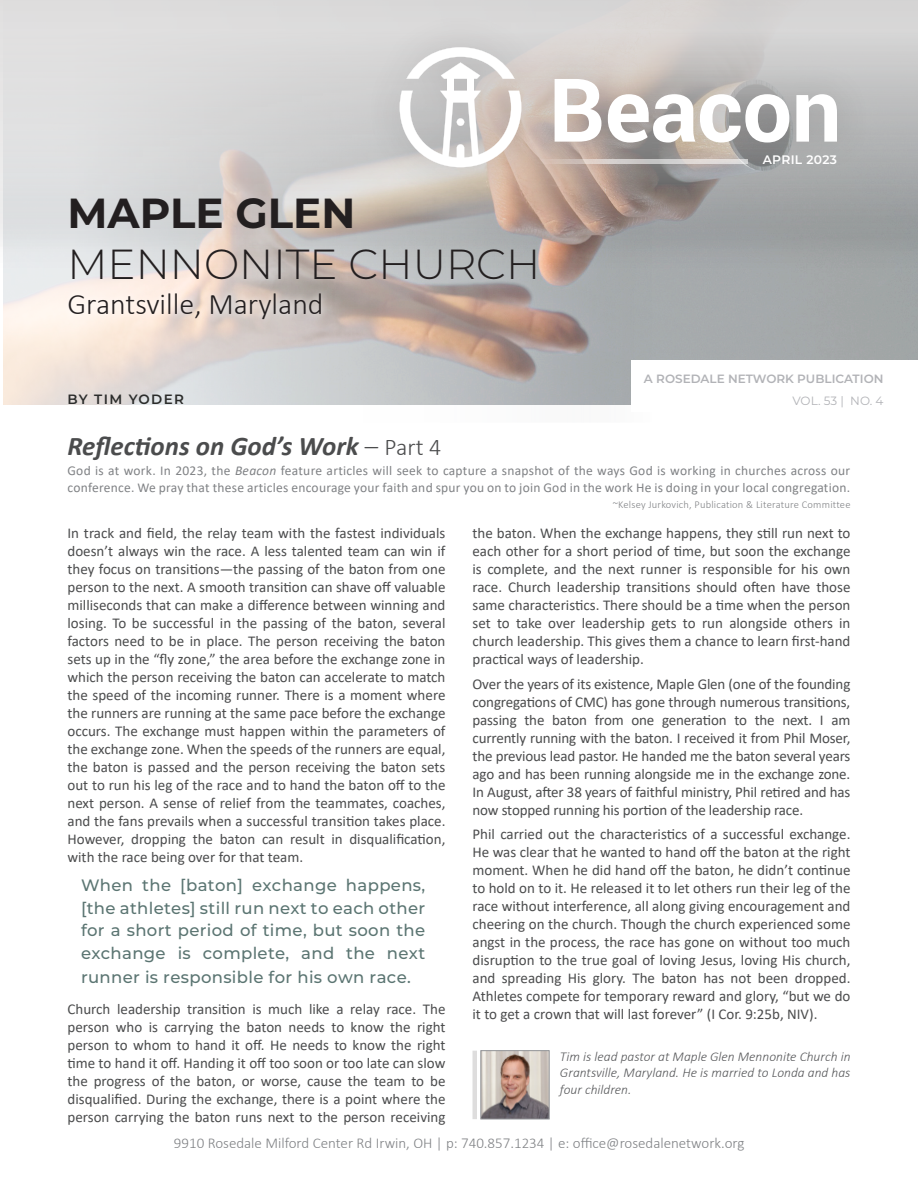
<style>
.page{position:relative;width:918px;height:1188px;background:#fff}
.page>*{position:absolute;margin:0;border:0;box-sizing:border-box;transform-origin:0 0}
.Feature_Title-Header{font:300 42px "Montserrat";color:#231f20}
.Feature_Title-Header-2{font:700 42px "Montserrat";color:#231f20}
.Body{font:300 30px "Calibri";color:#231f20}
.Body-2{font:italic 700 27px "Calibri";color:#4b4c4d}
.Pull_Quotes_Inserts{font:500 16.5px/22.5px "Montserrat";letter-spacing:.02em;color:#5b7572;text-align:justify}
.Body-3{font:15px/18px "Calibri";color:#4b4c4d;text-align:justify}
.Body-4{font:300 15px "Calibri";color:#808285}
.Body-5{font:13.5px/16.5px "Calibri";letter-spacing:.02em;color:#808285}
.Bio{font:italic 300 13.5px/16.5px "Calibri";color:#57585a;text-align:justify}
.By__Name_Secondary{font:600 13.5px "Montserrat";letter-spacing:.1em;color:#2b2c2b}
.Month_Year-cover{font:600 12.3px "Montserrat";letter-spacing:.025em;color:#fff}
.Volume_Number{font:600 12px "Montserrat";color:#b2b3b7}
.Volume_Number-2{font:12px "Montserrat";letter-spacing:-.005em;color:#b2b3b7}
.Body-6{font:300 10.5px "Calibri";letter-spacing:.02em;color:#808285}
.s1{font-weight:300;font-style:normal}
.s2{font-weight:300;font-style:normal;font-size:24px}
.s3{font-style:italic}
</style>
<div class="page">
<svg style="left:3px;top:289px;width:671px;height:116px;background:#c8c0bc"></svg>
<svg style="left:0;top:0;width:918px;height:289px;background:#c9c7c6"></svg>
<div style="left:364px;top:12px;width:509px;height:191px;background:#231f20;opacity:.2"></div>
<svg style="left:400px;top:47px;width:121px;height:120px"></svg>
<svg style="left:555px;top:79px;width:46px;height:63px"></svg>
<svg style="left:608px;top:94px;width:181px;height:49px"></svg>
<svg style="left:796px;top:94px;width:41px;height:48px"></svg>
<div style="left:632px;top:361px;width:286px;height:51px;background:#fff"></div>
<svg style="left:526px;top:159px;width:222px;height:4px"></svg>
<div style="left:472px;top:1051px;width:5px;height:68px;background:#dedddd"></div>
<img style="left:483px;top:1052px;width:64px;height:65px">
<div style="left:481px;top:1050px;width:68px;height:69px;border:1px solid #919396"></div>
<svg style="left:62px;top:287px;width:267px;height:39px;background:#e8dbd4"></svg>
<p class="Feature_Title-Header-2" style="left:68px;top:183px;width:289px">MAPLE GLEN</p>
<p class="Feature_Title-Header" style="left:68px;top:235px;width:475px">MENNONITE CHURCH</p>
<p class="Body" style="left:68px;top:286px;width:258px">Grantsville, Maryland</p>
<p class="By__Name_Secondary" style="left:68px;top:389px;width:118px">BY TIM YODER</p>
<p class="Month_Year-cover" style="left:763px;top:151px;width:76px">APRIL 2023</p>
<p class="Volume_Number" style="left:644px;top:371px;width:241px">A ROSEDALE NETWORK PUBLICATION</p>
<p class="Volume_Number-2" style="left:793px;top:392px;width:92px">VOL. 53 | NO. 4</p>
<p class="Body-2" style="left:68px;top:427px;width:375px">Reflections on God’s Work <span class="s1">–</span> <span class="s2">Part 4</span></p>
<p class="Body-5" style="left:68px;top:462px;width:784px">God is at work. In 2023, the <span class="s3">Beacon</span> feature articles will seek to capture a snapshot of the ways God is working in churches across our conference. We pray that these articles encourage your faith and spur you on to join God in the work He is doing in your local congregation.</p>
<p class="Body-6" style="left:613px;top:498px;width:239px">~Kelsey Jurkovich, Publication &amp; Literature Committee</p>
<p class="Body-3" style="left:68px;top:523px;width:380px">In track and field, the relay team with the fastest individuals doesn’t always win the race. A less talented team can win if they focus on transitions—the passing of the baton from one person to the next. A smooth transition can shave off valuable milliseconds that can make a difference between winning and losing. To be successful in the passing of the baton, several factors need to be in place. The person receiving the baton sets up in the “fly zone,” the area before the exchange zone in which the person receiving the baton can accelerate to match the speed of the incoming runner. There is a moment where the runners are running at the same pace before the exchange occurs. The exchange must happen within the parameters of the exchange zone. When the speeds of the runners are equal, the baton is passed and the person receiving the baton sets out to run his leg of the race and to hand the baton off to the next person. A sense of relief from the teammates, coaches, and the fans prevails when a successful transition takes place.<br>However, dropping the baton can result in disqualification, with the race being over for that team.</p>
<p class="Pull_Quotes_Inserts" style="left:81px;top:873px;width:346px">When the [baton] exchange happens, [the athletes] still run next to each other for a short period of time, but soon the exchange is complete, and the next</p>
<p class="Pull_Quotes_Inserts" style="left:81px;top:965px;width:331px">runner is responsible for his own race.</p>
<p class="Body-3" style="left:68px;top:1000px;width:380px">Church leadership transition is much like a relay race. The person who is carrying the baton needs to know the right person to whom to hand it off. He needs to know the right time to hand it off. Handing it off too soon or too late can slow the progress of the baton, or worse, cause the team to be disqualified. During the exchange, there is a point where the person carrying the baton runs next to the person receiving</p>
<p class="Body-3" style="left:472px;top:523px;width:380px">the baton. When the exchange happens, they still run next to each other for a short period of time, but soon the exchange is complete, and the next runner is responsible for his own race. Church leadership transitions should often have those same characteristics. There should be a time when the person set to take over leadership gets to run alongside others in church leadership. This gives them a chance to learn first-hand practical ways of leadership.</p>
<p class="Body-3" style="left:472px;top:674px;width:379px">Over the years of its existence, Maple Glen (one of the founding congregations of CMC) has gone through numerous transitions, passing the baton from one generation to the next. I am currently running with the baton. I received it from Phil Moser, the previous lead pastor. He handed me the baton several years ago and has been running alongside me in the exchange zone.<br>In August, after 38 years of faithful ministry, Phil retired and has now stopped running his portion of the leadership race.</p>
<p class="Body-3" style="left:472px;top:825px;width:380px">Phil carried out the characteristics of a successful exchange.<br>He was clear that he wanted to hand off the baton at the right moment. When he did hand off the baton, he didn’t continue to hold on to it. He released it to let others run their leg of the race without interference, all along giving encouragement and cheering on the church. Though the church experienced some angst in the process, the race has gone on without too much disruption to the true goal of loving Jesus, loving His church, and spreading His glory. The baton has not been dropped.<br>Athletes compete for temporary reward and glory, “but we do it to get a crown that will last forever” (I Cor. 9:25b, NIV).</p>
<p class="Bio" style="left:560px;top:1048px;width:292px">Tim is lead pastor at Maple Glen Mennonite Church in Grantsville, Maryland. He is married to Londa and has four children.</p>
<p class="Body-4" style="left:174px;top:1134px;width:572px">9910 Rosedale Milford Center Rd Irwin, OH | p: 740.857.1234 | e: office@rosedalenetwork.org</p>
</div>
